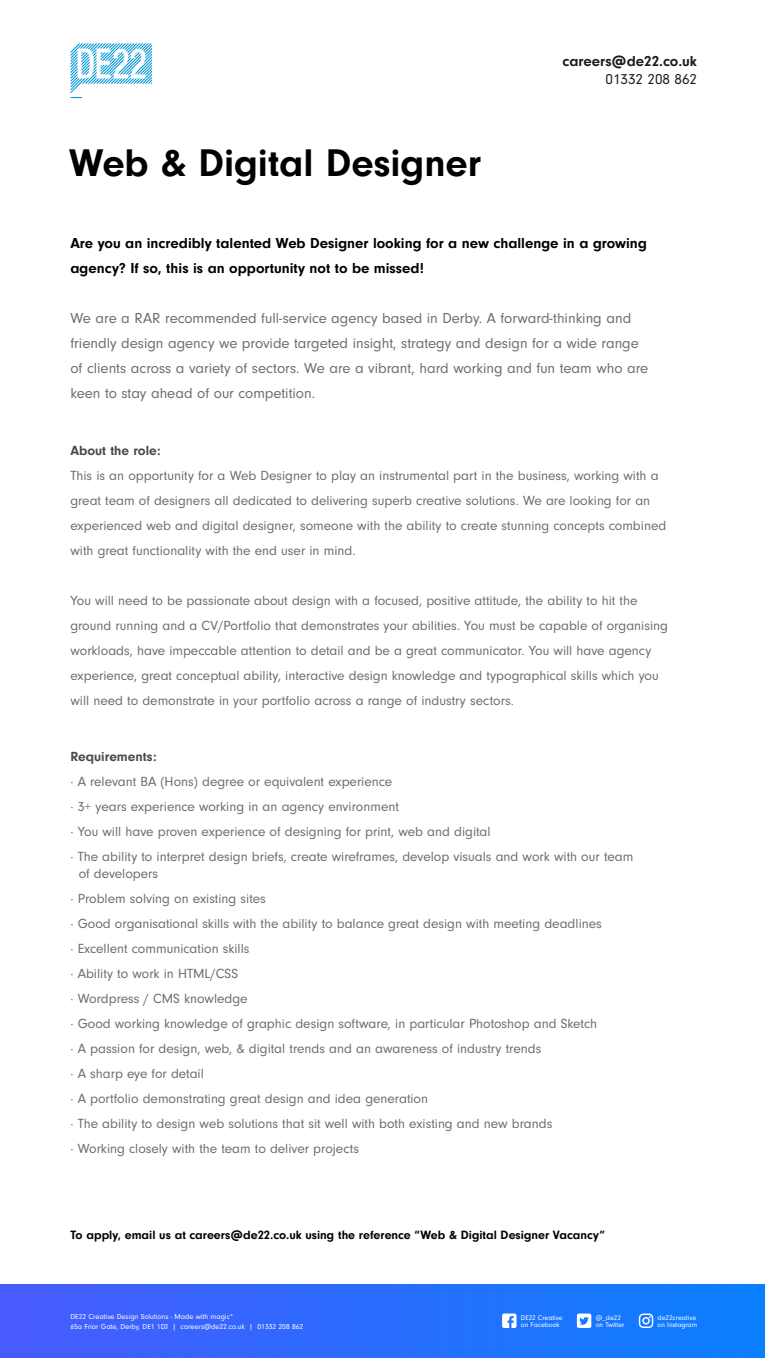
<style>
.page{position:relative;width:765px;height:1358px;background:#fff}
.page>*{position:absolute;margin:0;border:0;box-sizing:border-box;transform-origin:0 0}
.t1{font:700 40px "Neuzeit Gro";color:#000}
.t2{font:15px/25px "Neuzeit Gro";color:#6d6d6d}
.t3{font:700 15px/25px "Neuzeit Gro";color:#000}
.t4{font:700 15px "Neuzeit Gro";color:#1d1d1b}
.t5{font:15px "Neuzeit Gro";color:#1d1d1b}
.t6{font:13.75px/25px "Neuzeit Gro";color:#6d6d6d}
.t7{font:700 13.75px "Neuzeit Gro";color:#494949}
.t8{font:700 12.5px "Neuzeit Gro";color:#000}
.t9{font:7.5px/10px "Neuzeit Gro";color:#fff}
.t10{font:7.12px/7.1px "Neuzeit Gro";color:#fff}
</style>
<div class="page">
<div style="left:0;top:1284px;width:765px;height:73px;background:linear-gradient(to right,#495aff,#0a7fff)"></div>
<svg style="left:71px;top:43px;width:81px;height:55px"></svg>
<svg style="left:502px;top:1313px;width:15px;height:14px"></svg>
<svg style="left:577px;top:1313px;width:14px;height:14px"></svg>
<svg style="left:639px;top:1313px;width:14px;height:14px"></svg>
<h1 class="t1" style="left:69px;top:140px;width:413px">Web &amp; Digital Designer</h1>
<p class="t4" style="left:563px;top:53px;width:136px">careers@de22.co.uk</p>
<p class="t5" style="left:606px;top:71px;width:93px">01332 208 862</p>
<p class="t3" style="left:70px;top:231px;width:578px">Are you an incredibly talented Web Designer looking for a new challenge in a growing agency? If so, this is an opportunity not to be missed!</p>
<p class="t2" style="left:70px;top:306px;width:579px">We are a RAR recommended full-service agency based in Derby. A forward-thinking and friendly design agency we provide targeted insight, strategy and design for a wide range of clients across a variety of sectors. We are a vibrant, hard working and fun team who are keen to stay ahead of our competition.</p>
<p class="t7" style="left:70px;top:442px;width:92px">About the role:</p>
<p class="t6" style="left:70px;top:463px;width:597px">This is an opportunity for a Web Designer to play an instrumental part in the business, working with a great team of designers all dedicated to delivering superb creative solutions. We are looking for an experienced web and digital designer, someone with the ability to create stunning concepts combined with great functionality with the end user in mind.</p>
<p class="t6" style="left:70px;top:588px;width:599px">You will need to be passionate about design with a focused, positive attitude, the ability to hit the ground running and a CV/Portfolio that demonstrates your abilities. You must be capable of organising workloads, have impeccable attention to detail and be a great communicator. You will have agency experience, great conceptual ability, interactive design knowledge and typographical skills which you will need to demonstrate in your portfolio across a range of industry sectors.</p>
<p class="t7" style="left:70px;top:749px;width:88px">Requirements:</p>
<p class="t6" style="left:70px;top:769px;width:565px">· A relevant BA (Hons) degree or equivalent experience<br>· 3+ years experience working in an agency environment<br>· You will have proven experience of designing for print, web and digital<br>· The ability to interpret design briefs, create wireframes, develop visuals and work with our team</p>
<p class="t6" style="left:70px;top:861px;width:533px;text-indent:8px">of developers<br>· Problem solving on existing sites<br>· Good organisational skills with the ability to balance great design with meeting deadlines · Excellent communication skills<br>· Ability to work in HTML/CSS<br>· Wordpress / CMS knowledge<br>· Good working knowledge of graphic design software, in particular Photoshop and Sketch · A passion for design, web, &amp; digital trends and an awareness of industry trends<br>· A sharp eye for detail<br>· A portfolio demonstrating great design and idea generation<br>· The ability to design web solutions that sit well with both existing and new brands<br>· Working closely with the team to deliver projects</p>
<p class="t8" style="left:70px;top:1228px;width:536px">To apply, email us at careers@de22.co.uk using the reference “Web &amp; Digital Designer Vacancy”</p>
<p class="t9" style="left:70px;top:1311px;width:234px">DE22 Creative Design Solutions - Made with magic*<br>65a Friar Gate, Derby, DE1 1DJ | careers@de22.co.uk | 01332 208 862</p>
<p class="t10" style="left:521px;top:1313px;width:43px">DE22 Creative on Facebook</p>
<p class="t10" style="left:596px;top:1313px;width:30px">@_de22 on Twitter</p>
<p class="t10" style="left:658px;top:1313px;width:41px">de22creative on Instagram</p>
</div>
